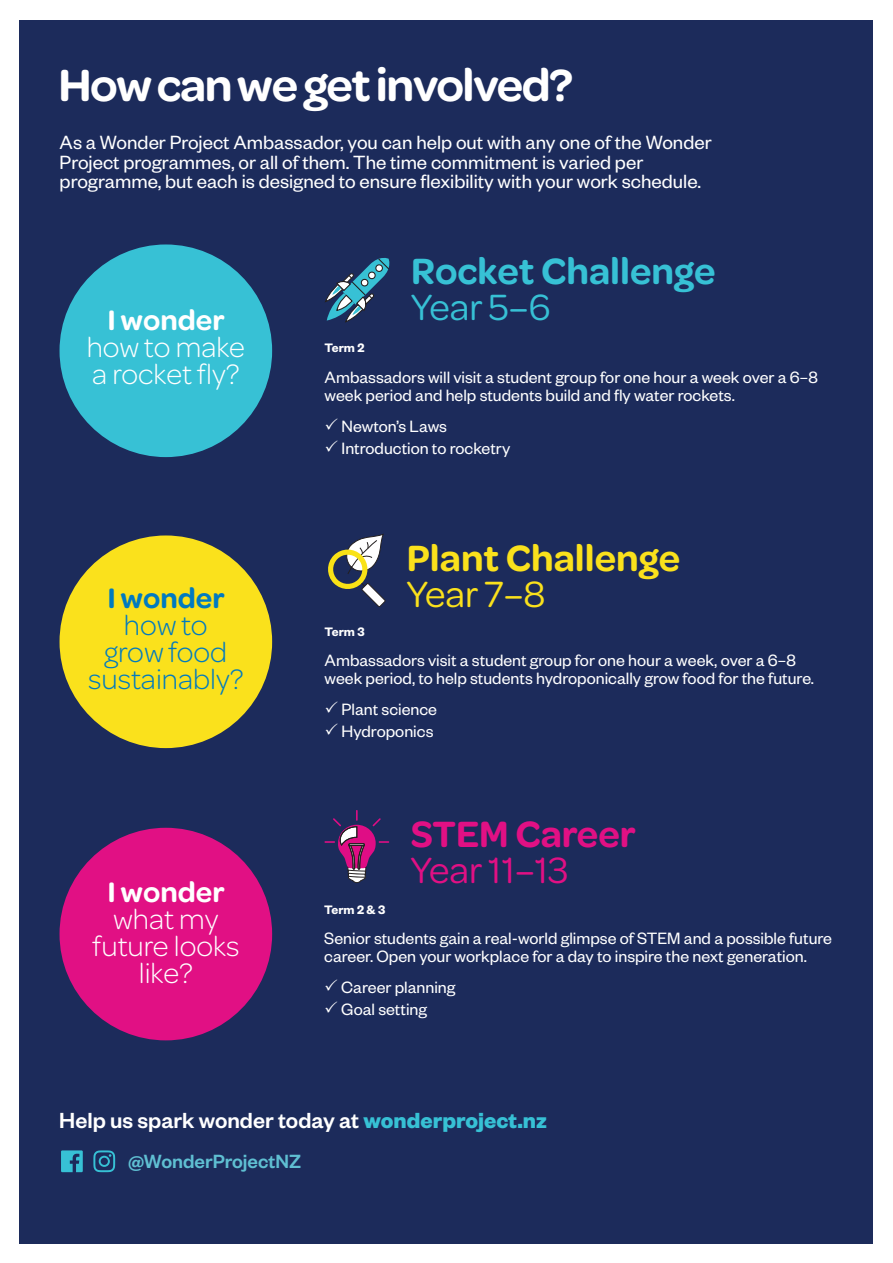
<style>
.page{position:relative;width:893px;height:1263px;background:#fff}
.page>*{position:absolute;margin:0;border:0;box-sizing:border-box;transform-origin:0 0}
.t1{font:600 48px "Omnes";letter-spacing:-.03em;color:#fff}
.t2{font:600 39px/36px "Omnes";color:#37c1d5}
.t3{font:600 39px/36px "Omnes";color:#fae11c}
.t4{font:600 39px/36px "Omnes";color:#e11084}
.t5{font:300 30px/27px "Omnes";color:#fff;text-align:center}
.t6{font:300 30px/27px "Omnes";color:#007ac0;text-align:center}
.t7{font:600 30px "Omnes";color:#fff}
.t8{font:600 30px "Omnes";color:#007ac0}
.Heading_2{font:500 24px "Founders Grotesk";color:#fff}
.Intro{font:21px/19.5px "Founders Grotesk";color:#fff}
.Intro-2{font:500 21px "Founders Grotesk";color:#5fbfd2}
.Body{font:18px/18px "Founders Grotesk";color:#fff}
.Body-2{font:600 13.5px "Founders Grotesk";color:#fff}
.s1{font-weight:400}
.s2{font-weight:700;color:#37c1d5}
</style>
<div class="page">
<div style="left:20px;top:20px;width:853px;height:1224px;background:#1c2b5b"></div>
<svg style="left:324px;top:810px;width:65px;height:73px"></svg>
<svg style="left:61px;top:1150px;width:22px;height:22px"></svg>
<svg style="left:325px;top:258px;width:65px;height:65px"></svg>
<svg style="left:328px;top:534px;width:57px;height:73px"></svg>
<svg style="left:93px;top:1150px;width:22px;height:22px"></svg>
<div style="left:60px;top:828px;width:212px;height:212px;background:#e11084;border-radius:50%"></div>
<div style="left:60px;top:244px;width:212px;height:213px;background:#37c1d5;border-radius:50%"></div>
<div style="left:60px;top:535px;width:212px;height:213px;background:#fae11c;border-radius:50%"></div>
<p class="t1" style="left:58px;top:52px;width:516px">How can we get involved?</p>
<p class="Intro" style="left:60px;top:132px;width:653px">As a Wonder Project Ambassador, you can help out with any one of the Wonder<br>Project programmes, or all of them. The time commitment is varied per programme, but each is designed to ensure flexibility with your work schedule.</p>
<p class="t7" style="left:108px;top:299px;width:119px">I wonder</p>
<p class="t5" style="left:87px;top:332px;width:160px;text-align:left">how to make a rocket fly?</p>
<p class="t8" style="left:108px;top:577px;width:119px">I wonder</p>
<p class="t6" style="left:88px;top:610px;width:157px">how to<br>grow food sustainably?</p>
<p class="t7" style="left:108px;top:871px;width:119px">I wonder</p>
<p class="t5" style="left:92px;top:904px;width:149px">what my future looks like?</p>
<p class="t2" style="left:411px;top:250px;width:306px">Rocket Challenge<br><span class="s1">Year 5–6</span></p>
<p class="Body-2" style="left:325px;top:339px;width:41px">Term 2</p>
<p class="Body" style="left:325px;top:367px;width:495px">Ambassadors will visit a student group for one hour a week over a 6–8 week period and help students build and fly water rockets.</p>
<p class="Body" style="left:325px;top:416px;width:124px">✓ Newton’s Laws</p>
<p class="Body" style="left:325px;top:438px;width:187px">✓ Introduction to rocketry</p>
<p class="t3" style="left:407px;top:537px;width:275px">Plant Challenge<br><span class="s1">Year 7–8</span></p>
<p class="Body-2" style="left:325px;top:623px;width:42px">Term 3</p>
<p class="Body" style="left:325px;top:651px;width:491px">Ambassadors visit a student group for one hour a week, over a 6–8 week period, to help students hydroponically grow food for the future.</p>
<p class="Body" style="left:325px;top:699px;width:114px">✓ Plant science</p>
<p class="Body" style="left:325px;top:722px;width:110px">✓ Hydroponics</p>
<p class="t4" style="left:411px;top:814px;width:227px">STEM Career<br><span class="s1">Year 11–13</span></p>
<p class="Body-2" style="left:324px;top:901px;width:62px">Term 2 &amp; 3</p>
<p class="Body" style="left:324px;top:929px;width:509px">Senior students gain a real-world glimpse of STEM and a possible future career. Open your workplace for a day to inspire the next generation.</p>
<p class="Body" style="left:324px;top:977px;width:133px">✓ Career planning</p>
<p class="Body" style="left:324px;top:1000px;width:104px">✓ Goal setting</p>
<p class="Heading_2" style="left:59px;top:1106px;width:489px">Help us spark wonder today at <span class="s2">wonderproject.nz</span></p>
<p class="Intro-2" style="left:128px;top:1148px;width:174px">@WonderProjectNZ</p>
</div>
